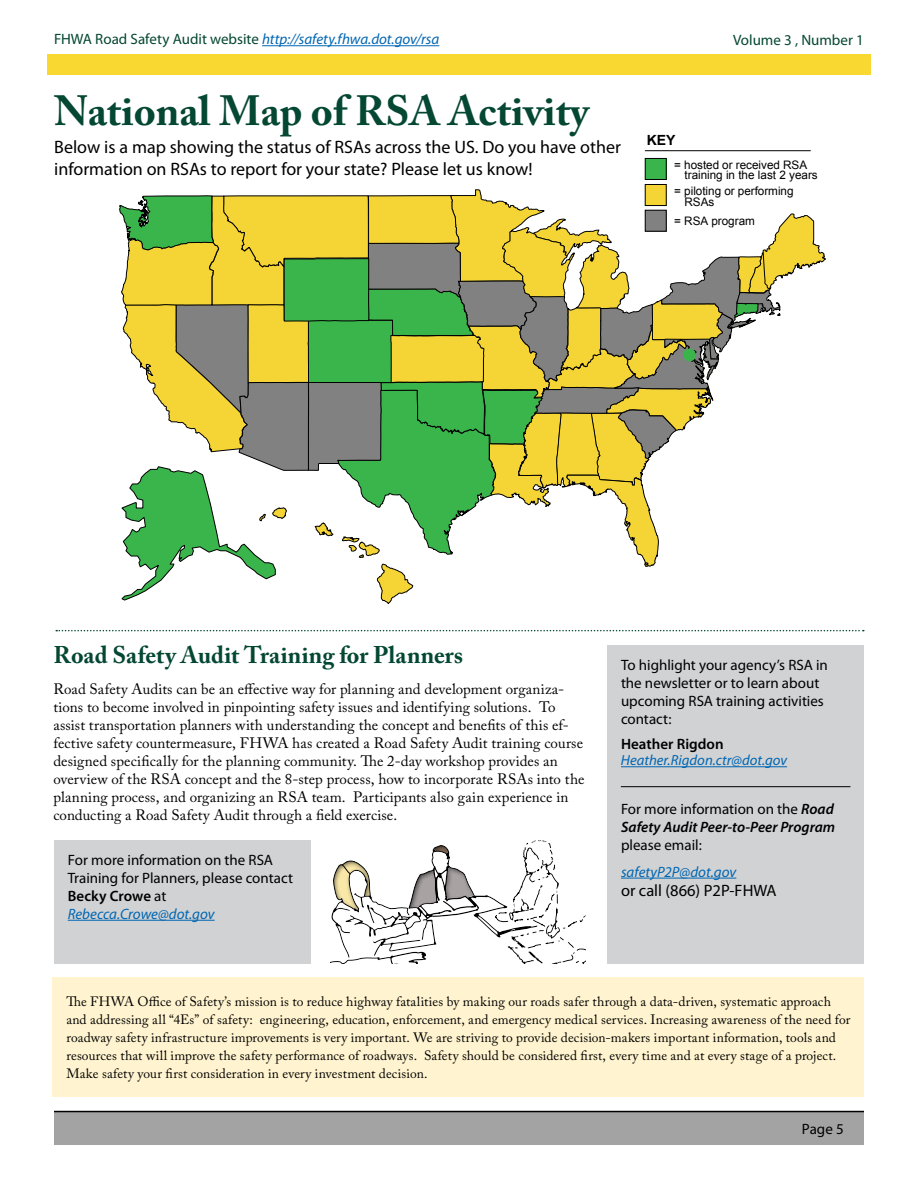
<style>
.page{position:relative;width:918px;height:1188px;background:#fff}
.page>*{position:absolute;margin:0;border:0;box-sizing:border-box;transform-origin:0 0}
.t1{font:700 42px "Adobe Caslon Pro";color:#044732}
.t2{font:700 24px "Adobe Caslon Pro";letter-spacing:.005em;color:#044732}
.t3{font:18px/21.6px "Myriad Pro";color:#000}
.t4{font:16.5px "Myriad Pro";color:#000}
.t5{font:15px/18px "Adobe Caslon Pro";letter-spacing:.005em;color:#000}
.t6{font:15px/18px "Myriad Pro";color:#000}
.t7{font:italic 15px "Myriad Pro";color:#0066b3}
.t8{font:italic 600 15px/18px "Myriad Pro";color:#000}
.t9{font:15px "Myriad Pro";color:#044732}
.t10{font:600 15px "Myriad Pro";letter-spacing:.005em;color:#000}
.t11{font:italic 14.7px "Myriad Pro";color:#0066b3}
.t12{font:700 14.1px "Arial";color:#000}
.t13{font:13.5px/18px "Adobe Caslon Pro";letter-spacing:.01em;color:#000}
.t14{font:11.7px/10.5px "Arial";letter-spacing:-.005em;color:#000}
.s1{font-style:normal;color:#044732}
.s2{font-weight:600}
.s3{font-style:italic;color:#0066b3}
.s4{font-weight:400;font-style:normal}
</style>
<div class="page">
<div style="left:53px;top:977px;width:811px;height:120px;background:#fff4cf"></div>
<div style="left:47px;top:54px;width:824px;height:21px;background:#f8d831"></div>
<hr style="left:262px;top:45px;width:177px;height:1px;background:#0066b3">
<div style="left:608px;top:645px;width:256px;height:319px;background:#d1d2d3"></div>
<hr style="left:621px;top:767px;width:166px;height:1px;background:#0066b3">
<hr style="left:621px;top:878px;width:115px;height:1px;background:#0066b3">
<div style="left:54px;top:840px;width:256px;height:124px;background:#d1d2d3"></div>
<hr style="left:68px;top:920px;width:147px;height:1px;background:#0066b3">
<div style="left:54px;top:1112px;width:810px;height:33px;background:#a4a3a3"></div>
<hr style="left:54px;top:1111px;width:810px;height:1px;background:#000">
<svg style="left:119px;top:189px;width:707px;height:415px"></svg>
<div style="left:645px;top:158px;width:21px;height:21px;background:#39b54b"></div>
<div style="left:645px;top:158px;width:22px;height:22px;border:1px solid #010101"></div>
<div style="left:645px;top:184px;width:21px;height:22px;background:#f5d535"></div>
<div style="left:645px;top:184px;width:22px;height:22px;border:1px solid #010101"></div>
<div style="left:645px;top:210px;width:21px;height:21px;background:#818181"></div>
<div style="left:645px;top:210px;width:22px;height:22px;border:1px solid #010101"></div>
<hr style="left:645px;top:150px;width:165px;height:1px;background:#010101">
<svg style="left:56px;top:630px;width:808px;height:1px"></svg>
<div style="left:330px;top:839px;width:256px;height:127px;background:#000;opacity:.75"></div>
<hr style="left:621px;top:786px;width:230px;height:1px;background:#000">
<p class="t7" style="left:54px;top:30px;width:387px"><span class="s1">FHWA Road Safety Audit website</span> http://safety.fhwa.dot.gov/rsa</p>
<p class="t9" style="left:733px;top:31px;width:132px">Volume 3 , Number 1</p>
<h1 class="t1" style="left:54px;top:86px;width:536px">National Map of RSA Activity</h1>
<p class="t3" style="left:54px;top:136px;width:568px">Below is a map showing the status of RSAs across the US. Do you have other information on RSAs to report for your state? Please let us know!</p>
<p class="t12" style="left:647px;top:131px;width:30px">KEY</p>
<p class="t14" style="left:685px;top:160px;width:135px;text-indent:-10px">= hosted or received RSA training in the last 2 years</p>
<p class="t14" style="left:685px;top:185px;width:110px;line-height:11.9px;text-indent:-10px">= piloting or performing<br>RSAs</p>
<p class="t14" style="left:674px;top:216px;width:82px">= RSA program</p>
<h2 class="t2" style="left:53px;top:641px;width:411px">Road Safety Audit Training for Planners</h2>
<p class="t5" style="left:53px;top:680px;width:533px">Road Safety Audits can be an effective way for planning and development organiza&shy;tions to become involved in pinpointing safety issues and identifying solutions. To assist transportation planners with understanding the concept and benefits of this ef&shy;fective safety countermeasure, FHWA has created a Road Safety Audit training course designed specifically for the planning community. The 2‐day workshop provides an overview of the RSA concept and the 8‐step process, how to incorporate RSAs into the planning process, and organizing an RSA team. Participants also gain experience in conducting a Road Safety Audit through a field exercise.</p>
<p class="t6" style="left:68px;top:850px;width:227px">For more information on the RSA<br>Training for Planners, please contact<br><span class="s2">Becky Crowe</span> at<br><span class="s3">Rebecca.Crowe@dot.gov</span></p>
<p class="t6" style="left:621px;top:656px;width:208px">To highlight your agency’s RSA in the newsletter or to learn about upcoming RSA training activities contact:</p>
<p class="t10" style="left:621px;top:734px;width:104px">Heather Rigdon</p>
<p class="t11" style="left:621px;top:751px;width:168px">Heather.Rigdon.ctr@dot.gov</p>
<p class="t8" style="left:621px;top:800px;width:216px"><span class="s4">For more information on the</span> Road<br>Safety Audit Peer-to-Peer Program</p>
<p class="t6" style="left:621px;top:836px;width:82px">please email:</p>
<p class="t7" style="left:621px;top:862px;width:117px">safetyP2P@dot.gov</p>
<p class="t4" style="left:621px;top:881px;width:157px">or call (866) P2P-FHWA</p>
<p class="t13" style="left:66px;top:993px;width:786px">The FHWA Office of Safety’s mission is to reduce highway fatalities by making our roads safer through a data-driven, systematic approach and addressing all “4Es” of safety: engineering, education, enforcement, and emergency medical services. Increasing awareness of the need for roadway safety infrastructure improvements is very important. We are striving to provide decision-makers important information, tools and resources that will improve the safety performance of roadways. Safety should be considered first, every time and at every stage of a project.<br>Make safety your first consideration in every investment decision.</p>
<p class="t6" style="left:802px;top:1119px;width:43px">Page 5</p>
</div>
